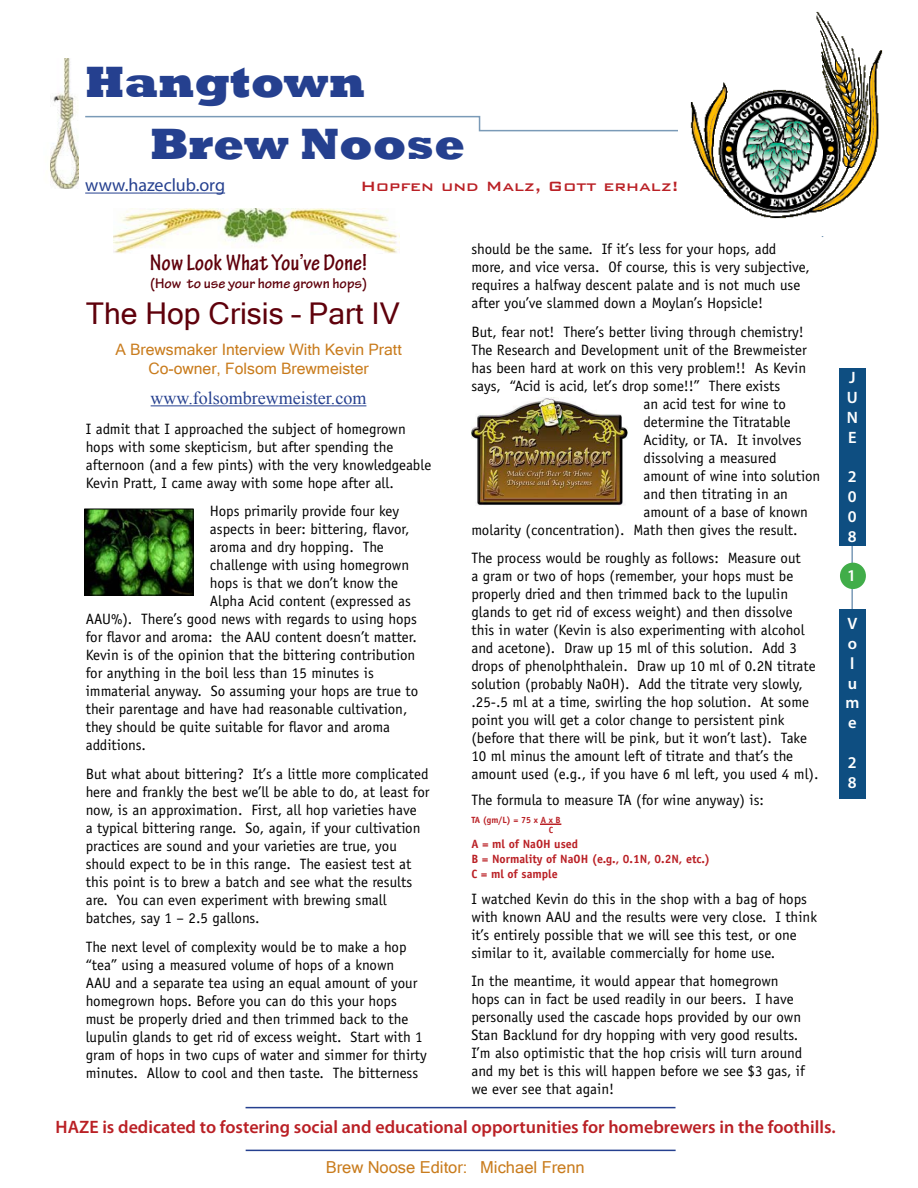
<style>
.page{position:relative;width:918px;height:1188px;background:#fff}
.page>*{position:absolute;margin:0;border:0;box-sizing:border-box;transform-origin:0 0}
.t1{font:800 45px/61.7px "Rockwell";color:#25408f}
.t2{font:30px "Microsoft Sans Serif";color:#5f000b}
.t3{font:700 condensed 24px "Tekton Pro";color:#5f000b}
.t4{font:600 18px "Myriad Pro";color:#ba2025}
.t5{font:18px "Times New Roman";color:#25408f}
.t6{font:500 18px "Bank Gothic BT";color:#ba2025}
.t7{font:18px "Myriad Pro";color:#25408f}
.t8{font:16.5px "Microsoft Sans Serif";color:#c97c1d}
.t9{font:600 16.5px/19.8px "Myriad Pro";color:#fff}
.t10{font:15.75px/18.9px "Microsoft Sans Serif";color:#c97c1d;text-align:center}
.t11{font:15px/18px "Officina Sans Std";color:#000}
.t12{font:700 15px "Tekton Pro";color:#5f000b}
.t13{font:700 12px/15px "Officina Sans Std";color:#ba2025}
.t14{font:700 9px/10.8px "Officina Sans Std";color:#ba2025}
</style>
<div class="page">
<hr style="left:151px;top:405px;width:215px;height:1px;background:#25408f">
<img style="left:471px;top:398px;width:156px;height:108px">
<img style="left:86px;top:510px;width:106px;height:84px">
<div style="left:84px;top:508px;width:110px;height:88px;border:1px solid #000"></div>
<svg style="left:540px;top:824px;width:21px;height:1px"></svg>
<img style="left:113px;top:239px;width:287px;height:14px">
<svg style="left:842px;top:546px;width:12px;height:63px"></svg>
<div style="left:839px;top:369px;width:27px;height:177px;background:#0e4e81"></div>
<div style="left:840px;top:563px;width:26px;height:26px;background:#41ad49;border-radius:50%"></div>
<div style="left:839px;top:609px;width:27px;height:189px;background:#0e4e81"></div>
<img style="left:49px;top:58px;width:30px;height:131px">
<svg style="left:85px;top:115px;width:739px;height:124px"></svg>
<div style="left:678px;top:12px;width:205px;height:224px;background:#fff"></div>
<img style="left:690px;top:12px;width:193px;height:206px">
<hr style="left:246px;top:1107px;width:430px;height:1px;background:#25408f">
<hr style="left:246px;top:1150px;width:430px;height:1px;background:#25408f">
<h1 class="t1" style="left:150px;top:52px;width:317px;text-indent:-65px">Hangtown<br>Brew Noose</h1>
<p class="t6" style="left:360px;top:177px;width:320px">Hopfen und Malz, Gott erhalz!</p>
<p class="t7" style="left:85px;top:174px;width:141px">www.hazeclub.org</p>
<h3 class="t3" style="left:150px;top:248px;width:219px">Now Look What You’ve Done!</h3>
<p class="t12" style="left:150px;top:274px;width:218px">(How to use your home grown hops)</p>
<h2 class="t2" style="left:86px;top:296px;width:316px">The Hop Crisis – Part IV</h2>
<p class="t10" style="left:115px;top:340px;width:288px">A Brewsmaker Interview With Kevin Pratt<br>Co-owner, Folsom Brewmeister</p>
<p class="t5" style="left:151px;top:386px;width:217px">www.folsombrewmeister.com</p>
<p class="t11" style="left:86px;top:420px;width:347px">I admit that I approached the subject of homegrown hops with some skepticism, but after spending the afternoon (and a few pints) with the very knowledgeable Kevin Pratt, I came away with some hope after all.</p>
<p class="t11" style="left:210px;top:502px;width:191px">Hops primarily provide four key</p>
<p class="t11" style="left:210px;top:520px;width:201px">aspects in beer: bittering, flavor,</p>
<p class="t11" style="left:210px;top:538px;width:175px">aroma and dry hopping. The</p>
<p class="t11" style="left:210px;top:556px;width:201px">challenge with using homegrown</p>
<p class="t11" style="left:210px;top:574px;width:190px">hops is that we don’t know the</p>
<p class="t11" style="left:210px;top:592px;width:203px">Alpha Acid content (expressed as</p>
<p class="t11" style="left:86px;top:610px;width:333px">AAU%). There’s good news with regards to using hops</p>
<p class="t11" style="left:86px;top:628px;width:333px">for flavor and aroma: the AAU content doesn’t matter.</p>
<p class="t11" style="left:86px;top:646px;width:331px">Kevin is of the opinion that the bittering contribution</p>
<p class="t11" style="left:86px;top:664px;width:290px">for anything in the boil less than 15 minutes is</p>
<p class="t11" style="left:86px;top:682px;width:334px">immaterial anyway. So assuming your hops are true to</p>
<p class="t11" style="left:86px;top:700px;width:323px">their parentage and have had reasonable cultivation,</p>
<p class="t11" style="left:86px;top:718px;width:306px">they should be quite suitable for flavor and aroma</p>
<p class="t11" style="left:86px;top:736px;width:62px">additions.</p>
<p class="t11" style="left:86px;top:765px;width:345px">But what about bittering? It’s a little more complicated here and frankly the best we’ll be able to do, at least for now, is an approximation. First, all hop varieties have<br>a typical bittering range. So, again, if your cultivation practices are sound and your varieties are true, you should expect to be in this range. The easiest test at this point is to brew a batch and see what the results are. You can even experiment with brewing small batches, say 1 – 2.5 gallons.</p>
<p class="t11" style="left:86px;top:938px;width:343px">The next level of complexity would be to make a hop “tea” using a measured volume of hops of a known<br>AAU and a separate tea using an equal amount of your homegrown hops. Before you can do this your hops must be properly dried and then trimmed back to the lupulin glands to get rid of excess weight. Start with 1 gram of hops in two cups of water and simmer for thirty minutes. Allow to cool and then taste. The bitterness</p>
<p class="t11" style="left:471px;top:240px;width:340px">should be the same. If it’s less for your hops, add more, and vice versa. Of course, this is very subjective, requires a halfway descent palate and is not much use after you’ve slammed down a Moylan’s Hopsicle!</p>
<p class="t11" style="left:471px;top:323px;width:334px">But, fear not! There’s better living through chemistry!</p>
<p class="t11" style="left:471px;top:341px;width:337px">The Research and Development unit of the Brewmeister</p>
<p class="t11" style="left:471px;top:359px;width:336px">has been hard at work on this very problem!! As Kevin</p>
<p class="t11" style="left:471px;top:377px;width:310px">says, “Acid is acid, let’s drop some!!” There exists</p>
<p class="t11" style="left:644px;top:395px;width:144px">an acid test for wine to</p>
<p class="t11" style="left:644px;top:413px;width:149px">determine the Titratable</p>
<p class="t11" style="left:644px;top:431px;width:160px">Acidity, or TA. It involves</p>
<p class="t11" style="left:644px;top:449px;width:135px">dissolving a measured</p>
<p class="t11" style="left:644px;top:467px;width:178px">amount of wine into solution</p>
<p class="t11" style="left:644px;top:485px;width:146px">and then titrating in an</p>
<p class="t11" style="left:644px;top:503px;width:166px">amount of a base of known</p>
<p class="t11" style="left:471px;top:521px;width:328px">molarity (concentration). Math then gives the result.</p>
<p class="t11" style="left:471px;top:549px;width:349px">The process would be roughly as follows: Measure out<br>a gram or two of hops (remember, your hops must be properly dried and then trimmed back to the lupulin glands to get rid of excess weight) and then dissolve this in water (Kevin is also experimenting with alcohol and acetone). Draw up 15 ml of this solution. Add 3 drops of phenolphthalein. Draw up 10 ml of 0.2N titrate solution (probably NaOH). Add the titrate very slowly, .25-.5 ml at a time, swirling the hop solution. At some point you will get a color change to persistent pink (before that there will be pink, but it won’t last). Take 10 ml minus the amount left of titrate and that’s the amount used (e.g., if you have 6 ml left, you used 4 ml).</p>
<p class="t11" style="left:471px;top:791px;width:294px">The formula to measure TA (for wine anyway) is:</p>
<p class="t14" style="left:549px;top:814px;width:14px;text-indent:-77px">TA (gm/L) = 75 x A x B<br>C</p>
<p class="t13" style="left:471px;top:837px;width:240px">A = ml of NaOH used<br>B = Normality of NaOH (e.g., 0.1N, 0.2N, etc.)<br>C = ml of sample</p>
<p class="t11" style="left:471px;top:890px;width:347px">I watched Kevin do this in the shop with a bag of hops with known AAU and the results were very close. I think it’s entirely possible that we will see this test, or one similar to it, available commercially for home use.</p>
<p class="t11" style="left:471px;top:972px;width:335px">In the meantime, it would appear that homegrown hops can in fact be used readily in our beers. I have personally used the cascade hops provided by our own Stan Backlund for dry hopping with very good results.<br>I’m also optimistic that the hop crisis will turn around and my bet is this will happen before we see $3 gas, if we ever see that again!</p>
<p class="t4" style="left:56px;top:1116px;width:782px">HAZE is dedicated to fostering social and educational opportunities for homebrewers in the foothills.</p>
<p class="t8" style="left:326px;top:1158px;width:261px">Brew Noose Editor: Michael Frenn</p>
<p class="t9" style="left:847px;top:367px;width:13px">J<br>U<br>N<br>E</p>
<p class="t9" style="left:848px;top:466px;width:10px;text-align:justify">2<br>0<br>0<br>8</p>
<p class="t9" style="left:847px;top:565px;width:10px">1</p>
<p class="t9" style="left:845px;top:613px;width:15px">V o l u m e</p>
<p class="t9" style="left:848px;top:752px;width:10px">2<br>8</p>
</div>
